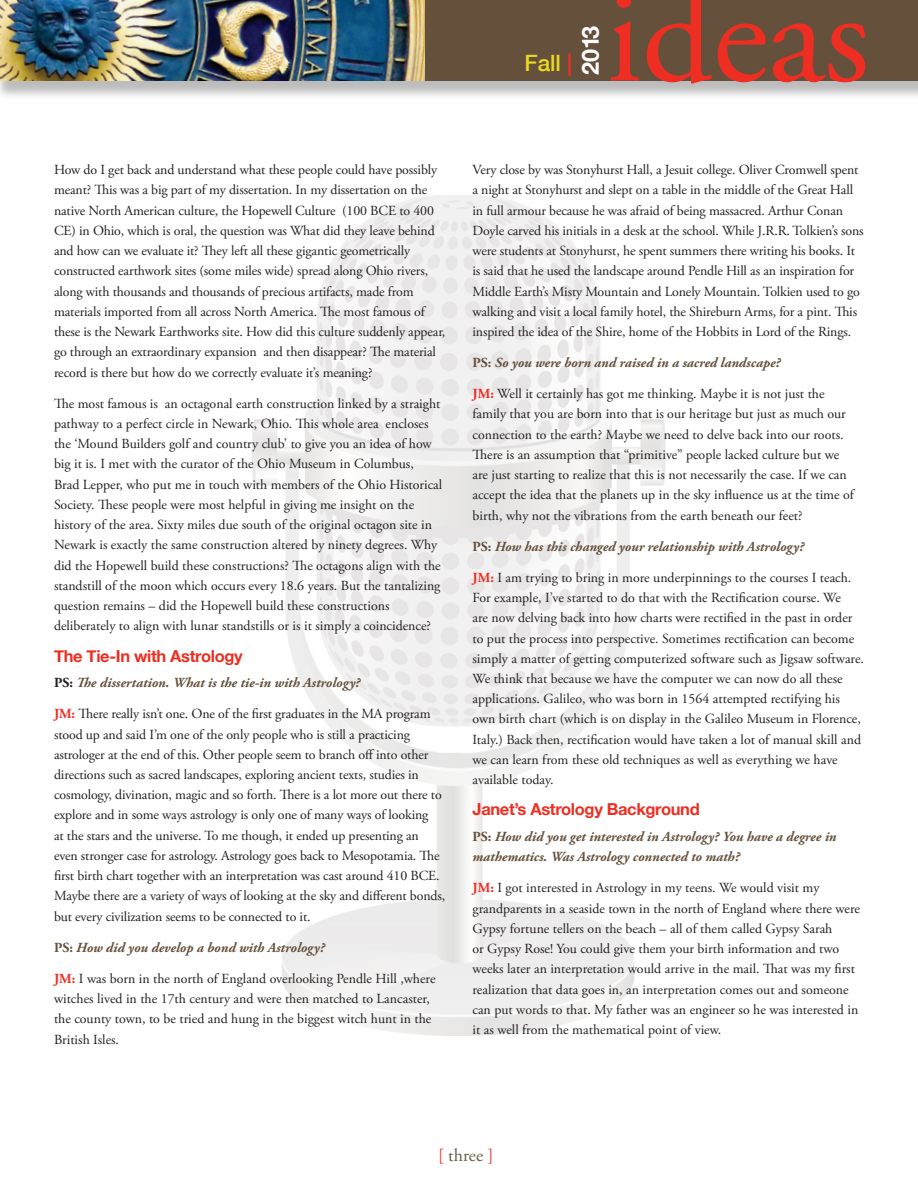
<style>
.page{position:relative;width:918px;height:1188px;background:#fff}
.page>*{position:absolute;margin:0;border:0;box-sizing:border-box;transform-origin:0 0}
.t1{font:139.5px "Adobe Garamond Pro";color:#ee2e22}
.t2{font:700 23.55px "Helvetica Neue";color:#fff}
.t3{font:500 22.5px "Helvetica Neue";color:#ead821}
.t4{font:18px "Adobe Garamond Pro";color:#685d49}
.t5{font:700 16.5px "Helvetica Neue";letter-spacing:-.02em;color:#ee2e22}
.t6{font:13.8px/20.2px "Adobe Garamond Pro";color:#231f20}
.t7{font:italic 700 13.8px/20.2px "Adobe Garamond Pro";color:#65503c}
.s1{color:#ee2e22}
.s2{font-style:normal;color:#231f20}
.s3{font-weight:700;color:#ee2e22}
.s4{font-style:normal}
</style>
<div class="page">
<div style="left:0;top:0;width:918px;height:100px;background:#231f20;opacity:.3"></div>
<div style="left:0;top:0;width:918px;height:81px;background:#65503c"></div>
<img style="left:0;top:0;width:424px;height:81px">
<img style="left:253px;top:196px;width:413px;height:839px">
<h3 class="t3" style="left:524px;top:49px;width:49px">Fall <span class="s1">|</span></h3>
<h2 class="t2" style="left:576px;top:75px;width:51px;rotate:-90deg">2013</h2>
<h1 class="t1" style="left:606px;top:-48px;width:265px">ideas</h1>
<p class="t6" style="left:54px;top:160px;width:393px">How do I get back and understand what these people could have possibly meant? This was a big part of my dissertation. In my dissertation on the native North American culture, the Hopewell Culture (100 BCE to 400<br>CE) in Ohio, which is oral, the question was What did they leave behind and how can we evaluate it? They left all these gigantic geometrically constructed earthwork sites (some miles wide) spread along Ohio rivers, along with thousands and thousands of precious artifacts, made from materials imported from all across North America. The most famous of these is the Newark Earthworks site. How did this culture suddenly appear, go through an extraordinary expansion and then disappear? The material record is there but how do we correctly evaluate it’s meaning?</p>
<p class="t6" style="left:54px;top:394px;width:390px">The most famous is an octagonal earth construction linked by a straight pathway to a perfect circle in Newark, Ohio. This whole area encloses the ‘Mound Builders golf and country club’ to give you an idea of how big it is. I met with the curator of the Ohio Museum in Columbus, Brad Lepper, who put me in touch with members of the Ohio Historical Society. These people were most helpful in giving me insight on the history of the area. Sixty miles due south of the original octagon site in Newark is exactly the same construction altered by ninety degrees. Why did the Hopewell build these constructions? The octagons align with the standstill of the moon which occurs every 18.6 years. But the tantalizing question remains – did the Hopewell build these constructions deliberately to align with lunar standstills or is it simply a coincidence?</p>
<p class="t5" style="left:54px;top:645px;width:190px">The Tie-In with Astrology</p>
<p class="t7" style="left:54px;top:673px;width:308px"><span class="s2">PS:</span> The dissertation. What is the tie-in with Astrology?</p>
<p class="t6" style="left:54px;top:704px;width:393px"><span class="s3">JM:</span> There really isn’t one. One of the first graduates in the MA program stood up and said I’m one of the only people who is still a practicing astrologer at the end of this. Other people seem to branch off into other directions such as sacred landscapes, exploring ancient texts, studies in cosmology, divination, magic and so forth. There is a lot more out there to explore and in some ways astrology is only one of many ways of looking<br>at the stars and the universe. To me though, it ended up presenting an even stronger case for astrology. Astrology goes back to Mesopotamia. The first birth chart together with an interpretation was cast around 410 BCE.<br>Maybe there are a variety of ways of looking at the sky and different bonds, but every civilization seems to be connected to it.</p>
<p class="t7" style="left:54px;top:938px;width:272px"><span class="s4">PS:</span> How did you develop a bond with Astrology?</p>
<p class="t6" style="left:54px;top:969px;width:383px"><span class="s3">JM:</span> I was born in the north of England overlooking Pendle Hill ,where witches lived in the 17th century and were then matched to Lancaster, the county town, to be tried and hung in the biggest witch hunt in the British Isles.</p>
<p class="t6" style="left:472px;top:160px;width:393px">Very close by was Stonyhurst Hall, a Jesuit college. Oliver Cromwell spent a night at Stonyhurst and slept on a table in the middle of the Great Hall in full armour because he was afraid of being massacred. Arthur Conan Doyle carved his initials in a desk at the school. While J.R.R. Tolkien’s sons were students at Stonyhurst, he spent summers there writing his books. It is said that he used the landscape around Pendle Hill as an inspiration for Middle Earth’s Misty Mountain and Lonely Mountain. Tolkien used to go walking and visit a local family hotel, the Shireburn Arms, for a pint. This inspired the idea of the Shire, home of the Hobbits in Lord of the Rings.</p>
<p class="t7" style="left:472px;top:353px;width:310px"><span class="s4">PS:</span> So you were born and raised in a sacred landscape?</p>
<p class="t6" style="left:472px;top:384px;width:383px"><span class="s3">JM:</span> Well it certainly has got me thinking. Maybe it is not just the family that you are born into that is our heritage but just as much our connection to the earth? Maybe we need to delve back into our roots.<br>There is an assumption that “primitive” people lacked culture but we are just starting to realize that this is not necessarily the case. If we can accept the idea that the planets up in the sky influence us at the time of birth, why not the vibrations from the earth beneath our feet?</p>
<p class="t7" style="left:472px;top:537px;width:333px"><span class="s4">PS:</span> How has this changed your relationship with Astrology?</p>
<p class="t6" style="left:472px;top:568px;width:393px"><span class="s3">JM:</span> I am trying to bring in more underpinnings to the courses I teach.<br>For example, I’ve started to do that with the Rectification course. We<br>are now delving back into how charts were rectified in the past in order to put the process into perspective. Sometimes rectification can become simply a matter of getting computerized software such as Jigsaw software.<br>We think that because we have the computer we can now do all these applications. Galileo, who was born in 1564 attempted rectifying his own birth chart (which is on display in the Galileo Museum in Florence, Italy.) Back then, rectification would have taken a lot of manual skill and we can learn from these old techniques as well as everything we have available today.</p>
<p class="t5" style="left:472px;top:799px;width:229px">Janet’s Astrology Background</p>
<p class="t7" style="left:472px;top:827px;width:366px"><span class="s4">PS:</span> How did you get interested in Astrology? You have a degree in mathematics. Was Astrology connected to math?</p>
<p class="t6" style="left:472px;top:878px;width:389px"><span class="s3">JM:</span> I got interested in Astrology in my teens. We would visit my grandparents in a seaside town in the north of England where there were Gypsy fortune tellers on the beach – all of them called Gypsy Sarah<br>or Gypsy Rose! You could give them your birth information and two weeks later an interpretation would arrive in the mail. That was my first realization that data goes in, an interpretation comes out and someone can put words to that. My father was an engineer so he was interested in it as well from the mathematical point of view.</p>
<h3 class="t4" style="left:438px;top:1144px;width:57px"><span class="s1">[</span> three <span class="s1">]</span></h3>
</div>
